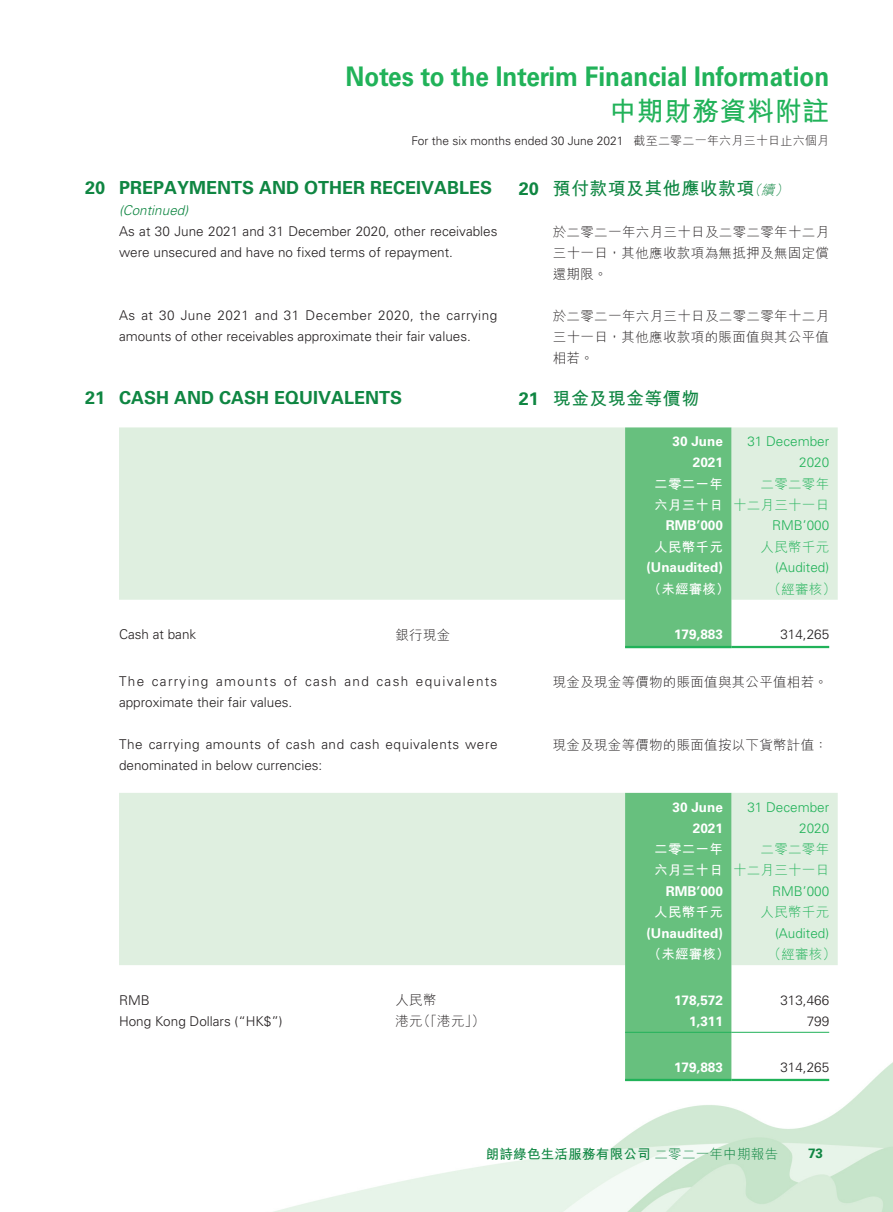
<style>
.page{position:relative;width:893px;height:1212px;background:#fff}
.page>*{position:absolute;margin:0;border:0;box-sizing:border-box;transform-origin:0 0}
.t1{font:700 27px "Univers LT Std";color:#21b259;scale:.9 1}
.t2{font:700 27px "M Hei HK";letter-spacing:.02em;color:#21b259}
._01_H1_E{font:700 18px "Univers LT Std";color:#0f8642}
._001_H1_C{font:700 18px "M Hei HK";letter-spacing:.02em;color:#0f8642}
._00_txt_E{font:300 13.5px/21px "Univers LT Std";color:#231f20}
._000_txt_C{font:300 13.5px/21px "M Hei HK";letter-spacing:.025em;color:#231f20;text-align:justify}
._50_Table_txt{font:700 13.5px "Univers LT Std";color:#fff}
._00_txt_E-2{font:300 13.5px/21px "Univers LT Std";letter-spacing:.04em;color:#231f20}
._00_txt_E-3{font:300 13.5px/21px "Univers LT Std";letter-spacing:.1em;color:#231f20}
._50_Table_txt-2{font:300 13.5px "Univers LT Std";color:#21b259}
._50_Table_txt-3{font:300 13.5px "Univers LT Std";color:#231f20}
._50_Table_txt-4{font:300 13.5px "M Hei HK";letter-spacing:.02em;color:#21b259}
._50_Table_txt-5{font:700 13.5px "M Hei HK";letter-spacing:.02em;color:#fff}
.t3{font:700 13.5px "M Hei HK";letter-spacing:.02em;color:#0f8642}
._50_Table_txt-6{font:300 13.5px "M Hei HK";letter-spacing:.02em;color:#231f20}
._01_H1_E-2{font:italic 300 13.5px "Univers LT Std";color:#0f8642}
.t4{font:700 13.5px "Univers LT Std";color:#0f8642}
.t5{font:300 12px "Univers LT Std";color:#231f20}
.s1{font-family:"M Hei HK"}
.s2{font-family:"Univers LT Std"}
.s3{font-weight:300;font-style:italic;font-size:13.5px}
.s4{font-weight:300}
</style>
<div class="page">
<img style="left:273px;top:965px;width:620px;height:247px">
<div style="left:119px;top:427px;width:719px;height:173px;background:#dfefe0"></div>
<div style="left:625px;top:427px;width:106px;height:219px;background:#67c07e"></div>
<hr style="left:625px;top:646px;width:106px;height:2px;background:#21b259">
<hr style="left:731px;top:646px;width:98px;height:2px;background:#21b259">
<div style="left:119px;top:793px;width:719px;height:172px;background:#dfefe0"></div>
<div style="left:625px;top:793px;width:106px;height:286px;background:#67c07e"></div>
<hr style="left:625px;top:1032px;width:106px;height:1px;background:#21b259">
<hr style="left:731px;top:1032px;width:98px;height:1px;background:#21b259">
<hr style="left:625px;top:1079px;width:106px;height:2px;background:#21b259">
<hr style="left:731px;top:1079px;width:98px;height:2px;background:#21b259">
<h1 class="t1" style="left:346px;top:61px;width:539px">Notes to the Interim Financial Information</h1>
<h1 class="t2" style="left:609px;top:91px;width:221px">中期財務資料附註</h1>
<p class="t5" style="left:411px;top:133px;width:419px">For the six months ended 30 June 2021 <span class="s1">截至二零二一年六月三十日止六個月</span></p>
<p class="_01_H1_E" style="left:85px;top:177px;width:409px">20 PREPAYMENTS AND OTHER RECEIVABLES</p>
<p class="_01_H1_E-2" style="left:119px;top:202px;width:71px">(Continued)</p>
<p class="_00_txt_E" style="left:119px;top:221px;width:380px">As at 30 June 2021 and 31 December 2020, other receivables were unsecured and have no fixed terms of repayment.</p>
<p class="_00_txt_E" style="left:119px;top:305px;width:380px">As at 30 June 2021 and 31 December 2020, the carrying amounts of other receivables approximate their fair values.</p>
<p class="_01_H1_E" style="left:85px;top:387px;width:319px">21 CASH AND CASH EQUIVALENTS</p>
<p class="_001_H1_C" style="left:519px;top:175px;width:274px"><span class="s2">20</span> 預付款項及其他應收款項<span class="s3">（續）</span></p>
<p class="_000_txt_C" style="left:553px;top:221px;width:278px">於二零二一年六月三十日及二零二零年十二月三十一日，其他應收款項為無抵押及無固定償還期限。</p>
<p class="_000_txt_C" style="left:553px;top:305px;width:278px">於二零二一年六月三十日及二零二零年十二月三十一日，其他應收款項的賬面值與其公平值相若。</p>
<p class="_001_H1_C" style="left:519px;top:385px;width:182px"><span class="s2">21</span> 現金及現金等價物</p>
<p class="_50_Table_txt" style="left:673px;top:433px;width:52px">30 June</p>
<p class="_50_Table_txt" style="left:693px;top:454px;width:32px">2021</p>
<p class="_50_Table_txt-5" style="left:654px;top:474px;width:70px">二零二一年</p>
<p class="_50_Table_txt-5" style="left:654px;top:495px;width:70px">六月三十日</p>
<p class="_50_Table_txt-2" style="left:747px;top:433px;width:83px">31 December</p>
<p class="_50_Table_txt-2" style="left:799px;top:454px;width:32px">2020</p>
<p class="_50_Table_txt-4" style="left:761px;top:477px;width:70px">二零二零年</p>
<p class="_50_Table_txt-4" style="left:733px;top:498px;width:98px">十二月三十一日</p>
<p class="_50_Table_txt" style="left:666px;top:517px;width:59px">RMB’000</p>
<p class="_50_Table_txt-2" style="left:772px;top:517px;width:59px">RMB’000</p>
<p class="_50_Table_txt-5" style="left:654px;top:537px;width:70px">人民幣千元</p>
<p class="_50_Table_txt-4" style="left:761px;top:540px;width:70px">人民幣千元</p>
<p class="_50_Table_txt" style="left:646px;top:559px;width:78px">(Unaudited)</p>
<p class="_50_Table_txt-2" style="left:775px;top:559px;width:56px">(Audited)</p>
<p class="_50_Table_txt-5" style="left:648px;top:579px;width:83px">（未經審核）</p>
<p class="_50_Table_txt-4" style="left:768px;top:582px;width:70px">（經審核）</p>
<p class="_50_Table_txt-3" style="left:119px;top:626px;width:79px">Cash at bank</p>
<p class="_50_Table_txt-6" style="left:395px;top:628px;width:56px">銀行現金</p>
<p class="_50_Table_txt" style="left:674px;top:627px;width:50px">179,883</p>
<p class="_50_Table_txt-3" style="left:780px;top:626px;width:50px">314,265</p>
<p class="_00_txt_E-3" style="left:119px;top:670px;width:380px">The carrying amounts of cash and cash equivalents approximate their fair values.</p>
<p class="_00_txt_E-2" style="left:119px;top:733px;width:380px">The carrying amounts of cash and cash equivalents were denominated in below currencies:</p>
<p class="_50_Table_txt" style="left:673px;top:799px;width:52px">30 June</p>
<p class="_50_Table_txt" style="left:693px;top:820px;width:32px">2021</p>
<p class="_000_txt_C" style="left:553px;top:671px;width:276px">現金及現金等價物的賬面值與其公平值相若。</p>
<p class="_000_txt_C" style="left:553px;top:734px;width:276px">現金及現金等價物的賬面值按以下貨幣計值：</p>
<p class="_50_Table_txt-2" style="left:747px;top:799px;width:83px">31 December</p>
<p class="_50_Table_txt-2" style="left:799px;top:820px;width:32px">2020</p>
<p class="_50_Table_txt-5" style="left:654px;top:839px;width:70px">二零二一年</p>
<p class="_50_Table_txt-5" style="left:654px;top:860px;width:70px">六月三十日</p>
<p class="_50_Table_txt-4" style="left:761px;top:842px;width:70px">二零二零年</p>
<p class="_50_Table_txt-4" style="left:733px;top:863px;width:98px">十二月三十一日</p>
<p class="_50_Table_txt" style="left:666px;top:883px;width:59px">RMB’000</p>
<p class="_50_Table_txt-2" style="left:772px;top:883px;width:59px">RMB’000</p>
<p class="_50_Table_txt-5" style="left:654px;top:902px;width:70px">人民幣千元</p>
<p class="_50_Table_txt-4" style="left:761px;top:905px;width:70px">人民幣千元</p>
<p class="_50_Table_txt" style="left:646px;top:925px;width:78px">(Unaudited)</p>
<p class="_50_Table_txt-2" style="left:775px;top:925px;width:56px">(Audited)</p>
<p class="_50_Table_txt-5" style="left:648px;top:944px;width:83px">（未經審核）</p>
<p class="_50_Table_txt-4" style="left:768px;top:947px;width:70px">（經審核）</p>
<p class="_50_Table_txt-3" style="left:119px;top:992px;width:32px">RMB</p>
<p class="_50_Table_txt-6" style="left:395px;top:993px;width:43px">人民幣</p>
<p class="_50_Table_txt" style="left:674px;top:992px;width:50px">178,572</p>
<p class="_50_Table_txt-3" style="left:780px;top:992px;width:50px">313,466</p>
<p class="_50_Table_txt-3" style="left:119px;top:1013px;width:165px">Hong Kong Dollars (“HK$”)</p>
<p class="_50_Table_txt-6" style="left:395px;top:1014px;width:91px">港元（「港元」）</p>
<p class="_50_Table_txt" style="left:689px;top:1013px;width:35px">1,311</p>
<p class="_50_Table_txt-3" style="left:807px;top:1013px;width:24px">799</p>
<p class="_50_Table_txt" style="left:674px;top:1060px;width:50px">179,883</p>
<p class="_50_Table_txt-3" style="left:780px;top:1059px;width:50px">314,265</p>
<p class="t3" style="left:486px;top:1144px;width:294px">朗詩綠色生活服務有限公司<span class="s4">二零二一年中期報告</span></p>
<p class="t4" style="left:808px;top:1145px;width:17px">73</p>
</div>
